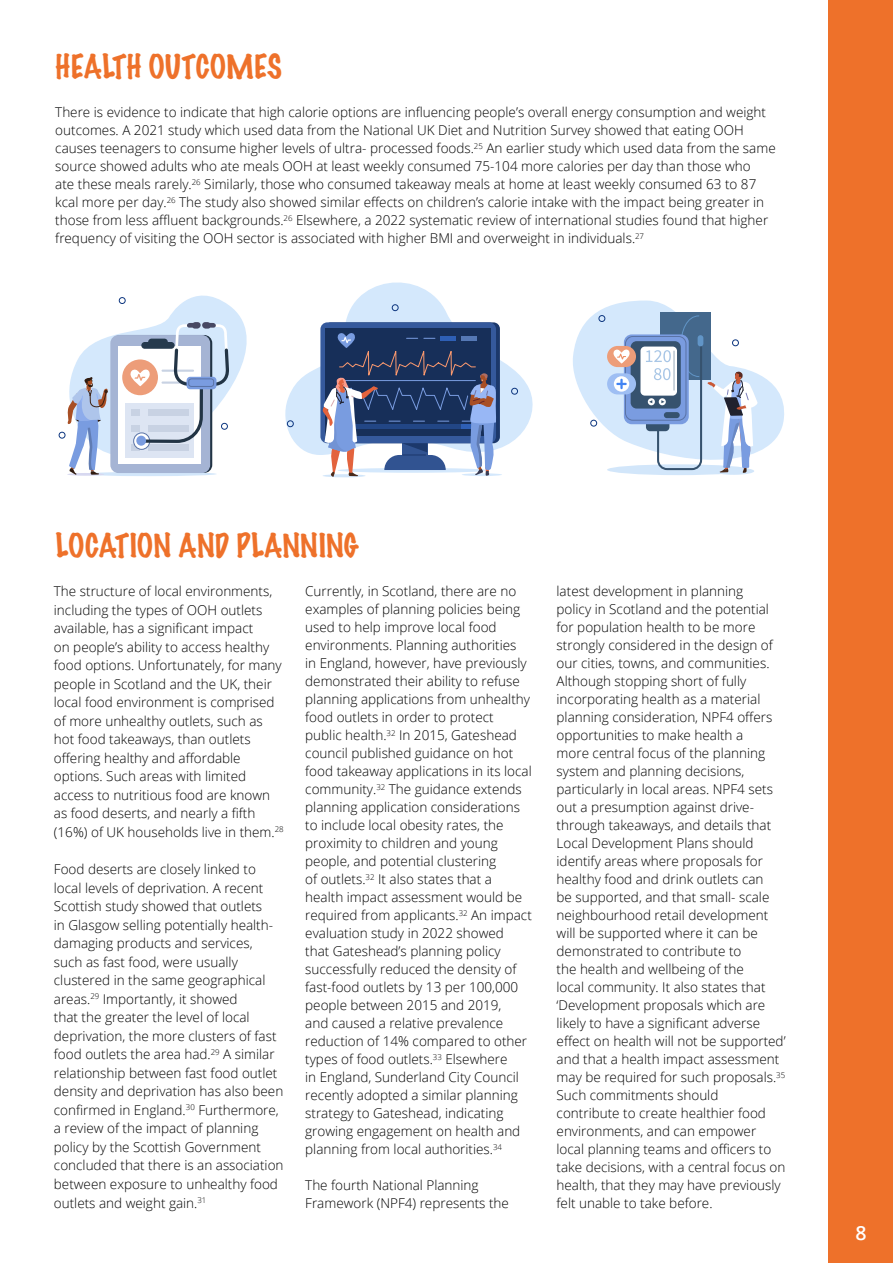
<style>
.page{position:relative;width:893px;height:1263px;background:#fff}
.page>*{position:absolute;margin:0;border:0;box-sizing:border-box;transform-origin:0 0}
.t1{font:100 30px "Marker Felt";letter-spacing:-.005em;color:#ee712a}
.t2{font:600 19.5px "Open Sans";color:#fff}
.t3{font:300 13.5px/18px "Open Sans";color:#000}
</style>
<div class="page">
<hr style="left:82px;top:472px;width:135px;height:4px;background:#d2e6fa;border-radius:50%">
<div style="left:607px;top:464px;width:143px;height:11px;background:#d2e6fa;border-radius:50%"></div>
<svg style="left:292px;top:282px;width:224px;height:173px"></svg>
<svg style="left:59px;top:297px;width:474px;height:142px"></svg>
<div style="left:715px;top:468px;width:39px;height:7px;background:#d2e6fa;border-radius:50%"></div>
<svg style="left:573px;top:300px;width:211px;height:173px"></svg>
<hr style="left:674px;top:351px;width:1px;height:39px;background:#97a9ba">
<div style="left:320px;top:322px;width:176px;height:121px;background:#35599c;border-radius:7px"></div>
<div style="left:325px;top:328px;width:166px;height:107px;background:#172f59"></div>
<hr style="left:462px;top:473px;width:40px;height:3px;background:#d4e8fc;border-radius:50%">
<svg style="left:322px;top:332px;width:176px;height:145px"></svg>
<hr style="left:67px;top:473px;width:37px;height:3px;background:#d7d8f0;border-radius:50%">
<svg style="left:61px;top:295px;width:206px;height:180px"></svg>
<div style="left:136px;top:436px;width:10px;height:10px;background:#7a9ce0;border-radius:50%"></div>
<div style="left:828px;top:0;width:65px;height:1263px;background:#ee712a"></div>
<h1 class="t1" style="left:55px;top:43px;width:228px">HEALTH OUTCOMES</h1>
<p class="t3" style="left:55px;top:103px;width:722px">There is evidence to indicate that high calorie options are influencing people’s overall energy consumption and weight outcomes. A 2021 study which used data from the National UK Diet and Nutrition Survey showed that eating OOH causes teenagers to consume higher levels of ultra- processed foods.<sup>25</sup> An earlier study which used data from the same source showed adults who ate meals OOH at least weekly consumed 75-104 more calories per day than those who<br>ate these meals rarely.<sup>26</sup> Similarly, those who consumed takeaway meals at home at least weekly consumed 63 to 87 kcal more per day.<sup>26</sup> The study also showed similar effects on children’s calorie intake with the impact being greater in those from less affluent backgrounds.<sup>26</sup> Elsewhere, a 2022 systematic review of international studies found that higher frequency of visiting the OOH sector is associated with higher BMI and overweight in individuals.<sup>27</sup></p>
<h1 class="t1" style="left:56px;top:522px;width:304px">LOCATION AND PLANNING</h1>
<p class="t3" style="left:54px;top:582px;width:231px;line-height:18.5px">The structure of local environments, including the types of OOH outlets available, has a significant impact<br>on people’s ability to access healthy food options. Unfortunately, for many people in Scotland and the UK, their local food environment is comprised of more unhealthy outlets, such as hot food takeaways, than outlets offering healthy and affordable options. Such areas with limited access to nutritious food are known as food deserts, and nearly a fifth (16%) of UK households live in them.<sup>28</sup></p>
<p class="t3" style="left:54px;top:859px;width:231px;line-height:18.5px">Food deserts are closely linked to local levels of deprivation. A recent Scottish study showed that outlets<br>in Glasgow selling potentially health&shy;damaging products and services, such as fast food, were usually clustered in the same geographical areas.<sup>29</sup> Importantly, it showed<br>that the greater the level of local deprivation, the more clusters of fast food outlets the area had.<sup>29</sup> A similar relationship between fast food outlet density and deprivation has also been confirmed in England.<sup>30</sup> Furthermore, a review of the impact of planning policy by the Scottish Government concluded that there is an association between exposure to unhealthy food outlets and weight gain.<sup>31</sup></p>
<p class="t3" style="left:305px;top:582px;width:228px">Currently, in Scotland, there are no examples of planning policies being used to help improve local food environments. Planning authorities<br>in England, however, have previously demonstrated their ability to refuse planning applications from unhealthy food outlets in order to protect public health.<sup>32</sup> In 2015, Gateshead council published guidance on hot food takeaway applications in its local community.<sup>32</sup> The guidance extends planning application considerations to include local obesity rates, the proximity to children and young people, and potential clustering<br>of outlets.<sup>32</sup> It also states that a health impact assessment would be required from applicants.<sup>32</sup> An impact evaluation study in 2022 showed<br>that Gateshead’s planning policy successfully reduced the density of fast-food outlets by 13 per 100,000 people between 2015 and 2019,<br>and caused a relative prevalence reduction of 14% compared to other types of food outlets.<sup>33</sup> Elsewhere<br>in England, Sunderland City Council recently adopted a similar planning strategy to Gateshead, indicating growing engagement on health and planning from local authorities.<sup>34</sup></p>
<p class="t3" style="left:305px;top:1176px;width:205px">The fourth National Planning<br>Framework (NPF4) represents the</p>
<p class="t3" style="left:557px;top:582px;width:231px">latest development in planning<br>policy in Scotland and the potential for population health to be more strongly considered in the design of our cities, towns, and communities.<br>Although stopping short of fully incorporating health as a material planning consideration, NPF4 offers opportunities to make health a<br>more central focus of the planning system and planning decisions, particularly in local areas. NPF4 sets out a presumption against drive&shy;through takeaways, and details that Local Development Plans should identify areas where proposals for healthy food and drink outlets can<br>be supported, and that small- scale neighbourhood retail development will be supported where it can be demonstrated to contribute to<br>the health and wellbeing of the<br>local community. It also states that ‘Development proposals which are likely to have a significant adverse effect on health will not be supported’ and that a health impact assessment may be required for such proposals.<sup>35<br></sup>Such commitments should<br>contribute to create healthier food environments, and can empower local planning teams and officers to take decisions, with a central focus on health, that they may have previously felt unable to take before.</p>
<h2 class="t2" style="left:855px;top:1220px;width:13px">8</h2>
</div>
